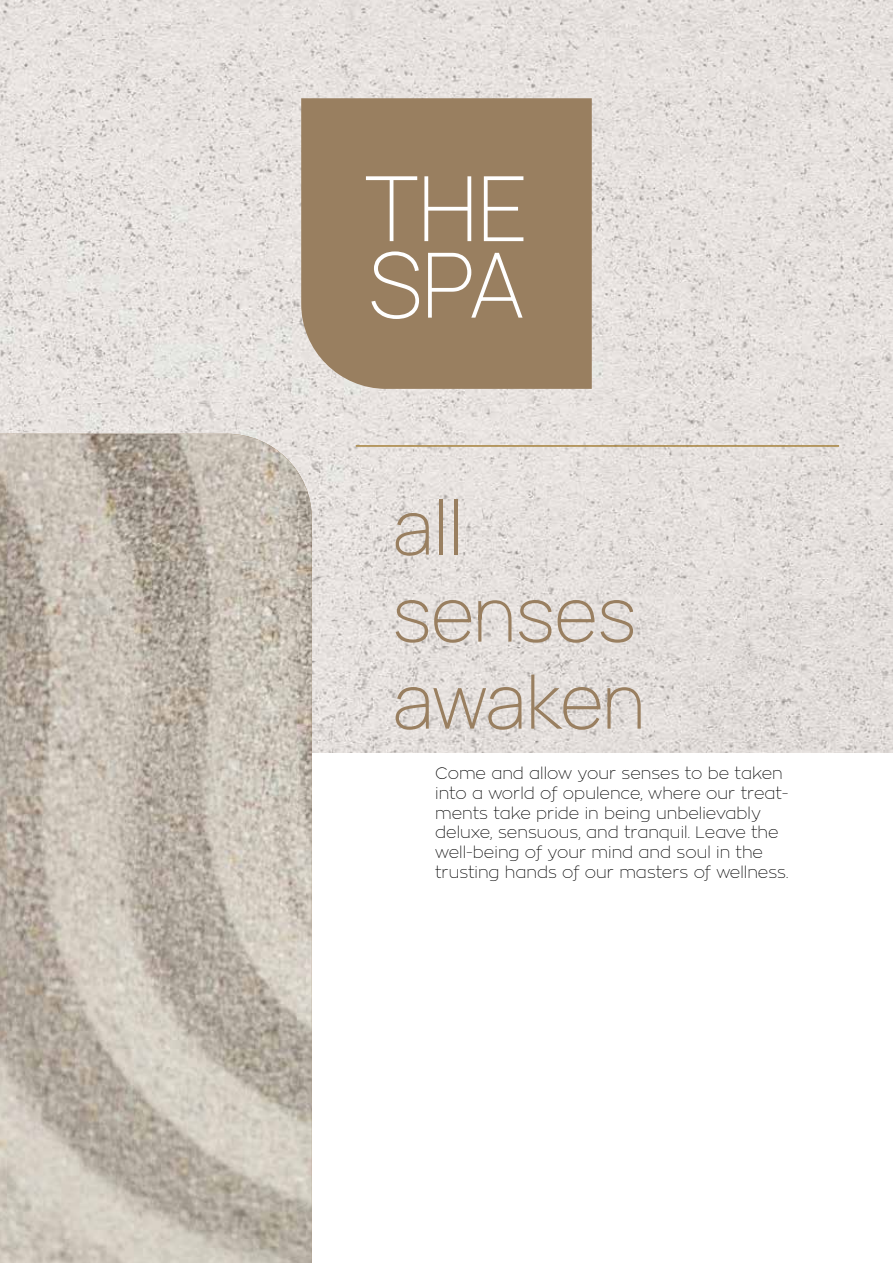
<style>
.page{position:relative;width:893px;height:1263px;background:#fff}
.page>*{position:absolute;margin:0;border:0;box-sizing:border-box;transform-origin:0 0}
.t1{font:200 90px/76.5px "Manrope";color:#fff}
.t2{font:200 75px/87px "Manrope";color:#997f60}
.t3{font:100 16.5px/19.8px "Zona Pro";color:#000}
</style>
<div class="page">
<img style="left:0;top:0;width:893px;height:753px">
<img style="left:0;top:434px;width:312px;height:829px">
<hr style="left:356px;top:445px;width:483px;height:2px;background:#a6823c">
<div style="left:301px;top:98px;width:291px;height:291px;background:#997f60"></div>
<h1 class="t1" style="left:365px;top:166px;width:164px">THE<br>SPA</h1>
<h2 class="t2" style="left:393px;top:481px;width:254px">all senses awaken</h2>
<p class="t3" style="left:435px;top:763px;width:355px">Come and allow your senses to be taken into a world of opulence, where our treat&shy;ments take pride in being unbelievably deluxe, sensuous, and tranquil. Leave the well-being of your mind and soul in the trusting hands of our masters of wellness.</p>
</div>
